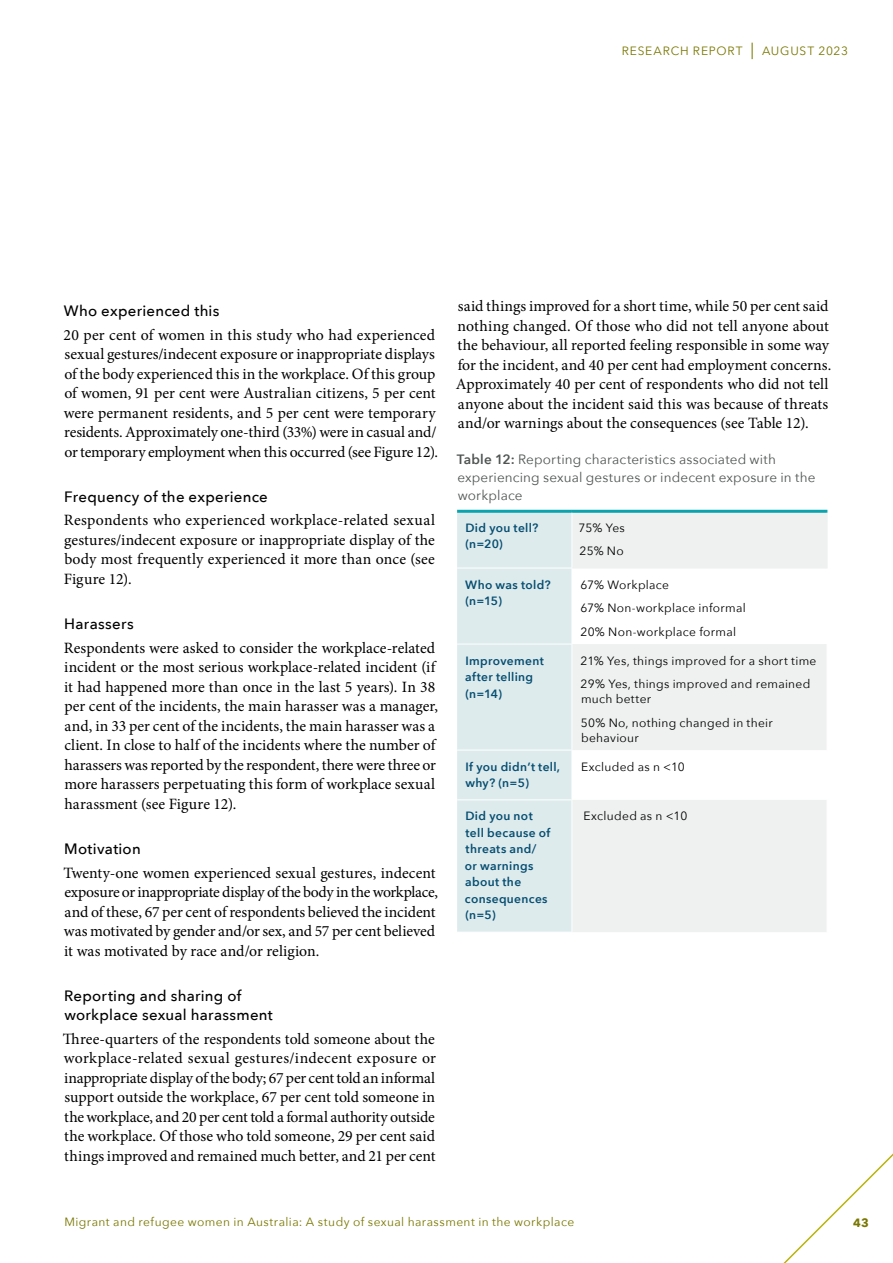
<style>
.page{position:relative;width:893px;height:1263px;background:#fff}
.page>*{position:absolute;margin:0;border:0;box-sizing:border-box;transform-origin:0 0}
.t1{font:15.75px/19.5px "Minion Pro";color:#000}
.t2{font:500 15px/19.5px "Avenir Next";letter-spacing:.015em;color:#000}
.t3{font:13.5px/18px "Avenir Next";letter-spacing:.01em;color:#505554}
.t4{font:12px/23.5px "Avenir Next";letter-spacing:.025em;color:#000}
.t5{font:600 12px/16.5px "Avenir Next";letter-spacing:.03em;color:#064e71}
.t6{font:12px "Avenir Next";letter-spacing:.035em;color:#797700}
.t7{font:12px "Avenir Next";letter-spacing:.065em;color:#797700}
.t8{font:700 12px "Avenir Next";color:#797700}
.s1{font-size:16.5px}
.s2{font-weight:600}
</style>
<div class="page">
<svg style="left:783px;top:1153px;width:110px;height:110px"></svg>
<div style="left:457px;top:513px;width:115px;height:419px;background:#deebed"></div>
<svg style="left:573px;top:513px;width:254px;height:419px;fill:#eff0f0"></svg>
<hr style="left:457px;top:644px;width:115px;height:1px;background:#fff">
<hr style="left:457px;top:750px;width:115px;height:1px;background:#fff">
<hr style="left:457px;top:799px;width:115px;height:1px;background:#fff">
<hr style="left:457px;top:510px;width:115px;height:3px;background:#0ba3ad">
<hr style="left:457px;top:568px;width:115px;height:1px;background:#fff">
<hr style="left:572px;top:510px;width:255px;height:3px;background:#0ba3ad">
<hr style="left:827px;top:513px;width:1px;height:55px;background:#eff0f0">
<hr style="left:572px;top:568px;width:255px;height:1px;background:#eff0f0">
<p class="t7" style="left:622px;top:40px;width:228px">RESEARCH REPORT <span class="s1">|</span> AUGUST 2023</p>
<p class="t2" style="left:64px;top:300px;width:157px">Who experienced this</p>
<p class="t1" style="left:64px;top:325px;width:376px">20 per cent of women in this study who had experienced sexual gestures/indecent exposure or inappropriate displays of the body experienced this in the workplace. Of this group of women, 91 per cent were Australian citizens, 5 per cent were permanent residents, and 5 per cent were temporary residents. Approximately one-third (33%) were in casual and/ or temporary employment when this occurred (see Figure 12).</p>
<p class="t2" style="left:64px;top:486px;width:205px">Frequency of the experience</p>
<p class="t1" style="left:64px;top:511px;width:373px;text-align:justify">Respondents who experienced workplace-related sexual gestures/indecent exposure or inappropriate display of the body most frequently experienced it more than once (see Figure 12).</p>
<p class="t2" style="left:64px;top:613px;width:71px">Harassers</p>
<p class="t1" style="left:64px;top:638px;width:376px">Respondents were asked to consider the workplace-related incident or the most serious workplace-related incident (if it had happened more than once in the last 5 years). In 38 per cent of the incidents, the main harasser was a manager, and, in 33 per cent of the incidents, the main harasser was a client. In close to half of the incidents where the number of harassers was reported by the respondent, there were three or more harassers perpetuating this form of workplace sexual harassment (see Figure 12).</p>
<p class="t2" style="left:64px;top:838px;width:78px">Motivation</p>
<p class="t1" style="left:63px;top:863px;width:376px">Twenty-one women experienced sexual gestures, indecent exposure or inappropriate display of the body in the workplace, and of these, 67 per cent of respondents believed the incident was motivated by gender and/or sex, and 57 per cent believed it was motivated by race and/or religion.</p>
<p class="t2" style="left:64px;top:985px;width:210px">Reporting and sharing of workplace sexual harassment</p>
<p class="t1" style="left:63px;top:1029px;width:375px;text-align:justify">Three-quarters of the respondents told someone about the workplace-related sexual gestures/indecent exposure or inappropriate display of the body; 67 per cent told an informal support outside the workplace, 67 per cent told someone in the workplace, and 20 per cent told a formal authority outside the workplace. Of those who told someone, 29 per cent said things improved and remained much better, and 21 per cent</p>
<p class="t1" style="left:456px;top:297px;width:377px">said things improved for a short time, while 50 per cent said nothing changed. Of those who did not tell anyone about the behaviour, all reported feeling responsible in some way for the incident, and 40 per cent had employment concerns.<br>Approximately 40 per cent of respondents who did not tell anyone about the incident said this was because of threats and/or warnings about the consequences (see Table 12).</p>
<p class="t3" style="left:457px;top:449px;width:360px"><span class="s2">Table 12:</span> Reporting characteristics associated with experiencing sexual gestures or indecent exposure in the workplace</p>
<p class="t5" style="left:465px;top:519px;width:74px">Did you tell? (n=20)</p>
<p class="t4" style="left:579px;top:515px;width:48px">75% Yes<br>25% No</p>
<p class="t5" style="left:465px;top:576px;width:87px">Who was told? (n=15)</p>
<p class="t4" style="left:580px;top:572px;width:167px">67% Workplace<br>67% Non-workplace informal<br>20% Non-workplace formal</p>
<p class="t5" style="left:465px;top:652px;width:80px">Improvement after telling (n=14)</p>
<p class="t4" style="left:581px;top:648px;width:237px">21% Yes, things improved for a short time<br>29% Yes, things improved and remained</p>
<p class="t4" style="left:581px;top:687px;width:193px">much better<br>50% No, nothing changed in their</p>
<p class="t4" style="left:581px;top:725px;width:59px">behaviour</p>
<p class="t5" style="left:465px;top:758px;width:96px">If you didn’t tell, why? (n=5)</p>
<p class="t4" style="left:581px;top:754px;width:105px">Excluded as n &lt;10</p>
<p class="t5" style="left:465px;top:808px;width:87px">Did you not tell because of threats and/ or warnings about the consequences (n=5)</p>
<p class="t4" style="left:584px;top:804px;width:105px">Excluded as n &lt;10</p>
<p class="t6" style="left:64px;top:1212px;width:511px">Migrant and refugee women in Australia: A study of sexual harassment in the workplace</p>
<p class="t8" style="left:853px;top:1212px;width:17px">43</p>
</div>
